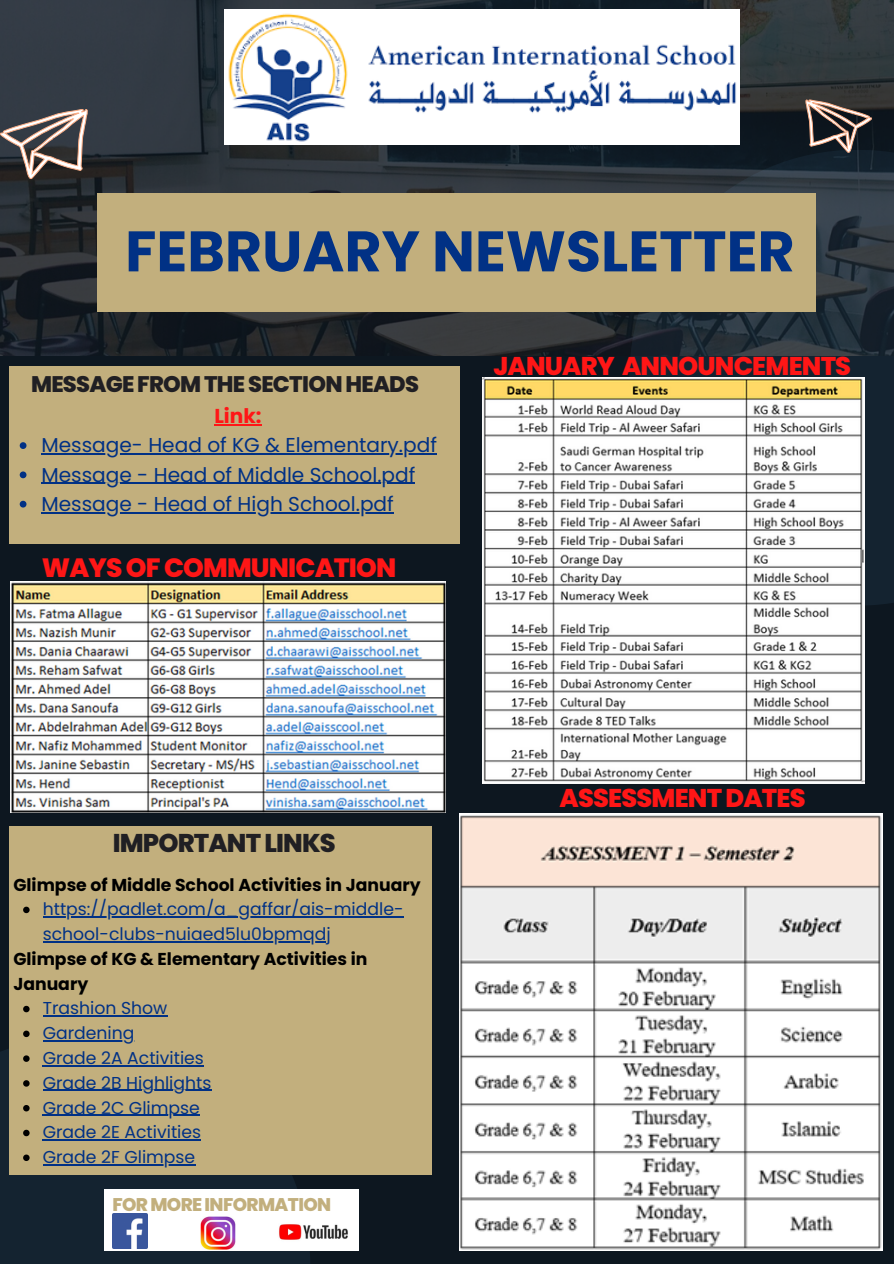
<style>
.page{position:relative;width:894px;height:1264px;background:#fff}
.page>*{position:absolute;margin:0;border:0;box-sizing:border-box;transform-origin:0 0}
.t1{font:700 57px "Poppins";color:#013185}
.t2{font:800 26.4px "Poppins";letter-spacing:-.035em;color:#ff1616}
.t3{font:800 25.65px "Poppins";letter-spacing:-.035em;color:#ff1616}
.t4{font:800 25.65px "Poppins";letter-spacing:-.035em;color:#201f23}
.t5{font:800 22.5px "Poppins";letter-spacing:-.035em;color:#201f23}
.t6{font:20.1px/29.2px "Poppins";color:#013185}
.t7{font:700 20.1px "Poppins";color:#ff1616}
.t8{font:800 18.3px "Poppins";letter-spacing:-.035em;color:#c2af7d}
.t9{font:17.25px/24.8px "Poppins";color:#013185}
.t10{font:700 17.25px/24.8px "Poppins";color:#000}
</style>
<div class="page">
<div style="left:0;top:0;width:893px;height:1263px;background:#0d1720"></div>
<div style="left:0;top:1036px;width:310px;height:227px;background:#142330"></div>
<div style="left:629px;top:150px;width:264px;height:455px;background:#142330"></div>
<img style="left:0;top:0;width:893px;height:355px">
<div style="left:9px;top:365px;width:451px;height:178px;background:#c2af7d"></div>
<svg style="left:0;top:109px;width:88px;height:70px;background:#67605f"></svg>
<svg style="left:805px;top:100px;width:66px;height:53px"></svg>
<div style="left:97px;top:193px;width:718px;height:118px;background:#c2af7d"></div>
<img style="left:224px;top:9px;width:515px;height:135px">
<img style="left:10px;top:582px;width:435px;height:230px">
<div style="left:9px;top:826px;width:422px;height:348px;background:#c2af7d"></div>
<img style="left:460px;top:813px;width:422px;height:437px">
<img style="left:482px;top:377px;width:381px;height:406px">
<svg style="left:20px;top:442px;width:6px;height:7px"></svg>
<hr style="left:41px;top:453px;width:396px;height:1px;background:#013185">
<svg style="left:20px;top:471px;width:6px;height:7px"></svg>
<hr style="left:41px;top:483px;width:374px;height:1px;background:#013185">
<svg style="left:20px;top:501px;width:6px;height:6px"></svg>
<hr style="left:41px;top:512px;width:352px;height:1px;background:#013185">
<hr style="left:214px;top:424px;width:47px;height:1px;background:#ff1616">
<svg style="left:23px;top:906px;width:7px;height:7px"></svg>
<hr style="left:43px;top:916px;width:360px;height:1px;background:#013185">
<hr style="left:43px;top:941px;width:287px;height:1px;background:#013185">
<svg style="left:23px;top:1005px;width:7px;height:7px"></svg>
<hr style="left:43px;top:1015px;width:124px;height:1px;background:#013185">
<svg style="left:23px;top:1030px;width:7px;height:7px"></svg>
<hr style="left:43px;top:1040px;width:91px;height:1px;background:#013185">
<svg style="left:23px;top:1055px;width:7px;height:6px"></svg>
<hr style="left:43px;top:1065px;width:161px;height:1px;background:#013185">
<svg style="left:23px;top:1080px;width:7px;height:6px"></svg>
<hr style="left:43px;top:1089px;width:168px;height:1px;background:#013185">
<svg style="left:23px;top:1105px;width:7px;height:6px"></svg>
<hr style="left:43px;top:1114px;width:157px;height:1px;background:#013185">
<svg style="left:23px;top:1129px;width:7px;height:7px"></svg>
<hr style="left:43px;top:1139px;width:158px;height:1px;background:#013185">
<svg style="left:23px;top:1154px;width:7px;height:6px"></svg>
<hr style="left:43px;top:1164px;width:152px;height:1px;background:#013185">
<div style="left:104px;top:1188px;width:255px;height:62px;background:#fff"></div>
<img style="left:113px;top:1213px;width:34px;height:35px">
<img style="left:200px;top:1216px;width:35px;height:33px">
<img style="left:279px;top:1224px;width:69px;height:16px">
<h1 class="t1" style="left:125px;top:211px;width:670px">FEBRUARY NEWSLETTER</h1>
<h3 class="t5" style="left:31px;top:368px;width:389px">MESSAGE FROM THE SECTION HEADS</h3>
<p class="t7" style="left:214px;top:402px;width:49px">Link:</p>
<p class="t6" style="left:41px;top:430px;width:397px">Message- Head of KG &amp; Elementary.pdf<br>Message - Head of Middle School.pdf<br>Message - Head of High School.pdf</p>
<h2 class="t2" style="left:42px;top:549px;width:356px">WAYS OF COMMUNICATION</h2>
<h3 class="t3" style="left:493px;top:348px;width:359px">JANUARY ANNOUNCEMENTS</h3>
<h3 class="t4" style="left:113px;top:825px;width:224px">IMPORTANT LINKS</h3>
<p class="t10" style="left:13px;top:872px;width:408px">Glimpse of Middle School Activities in January</p>
<p class="t9" style="left:43px;top:896px;width:362px">https://padlet.com/a_gaffar/ais-middle&shy;school-clubs-nuiaed5lu0bpmqdj</p>
<p class="t10" style="left:13px;top:946px;width:355px">Glimpse of KG &amp; Elementary Activities in<br>January</p>
<p class="t9" style="left:43px;top:996px;width:170px">Trashion Show<br>Gardening<br>Grade 2A Activities<br>Grade 2B Highlights<br>Grade 2C Glimpse<br>Grade 2E Activities<br>Grade 2F Glimpse</p>
<p class="t8" style="left:112px;top:1192px;width:220px">FOR MORE INFORMATION</p>
<h3 class="t3" style="left:559px;top:779px;width:247px">ASSESSMENT DATES</h3>
</div>
